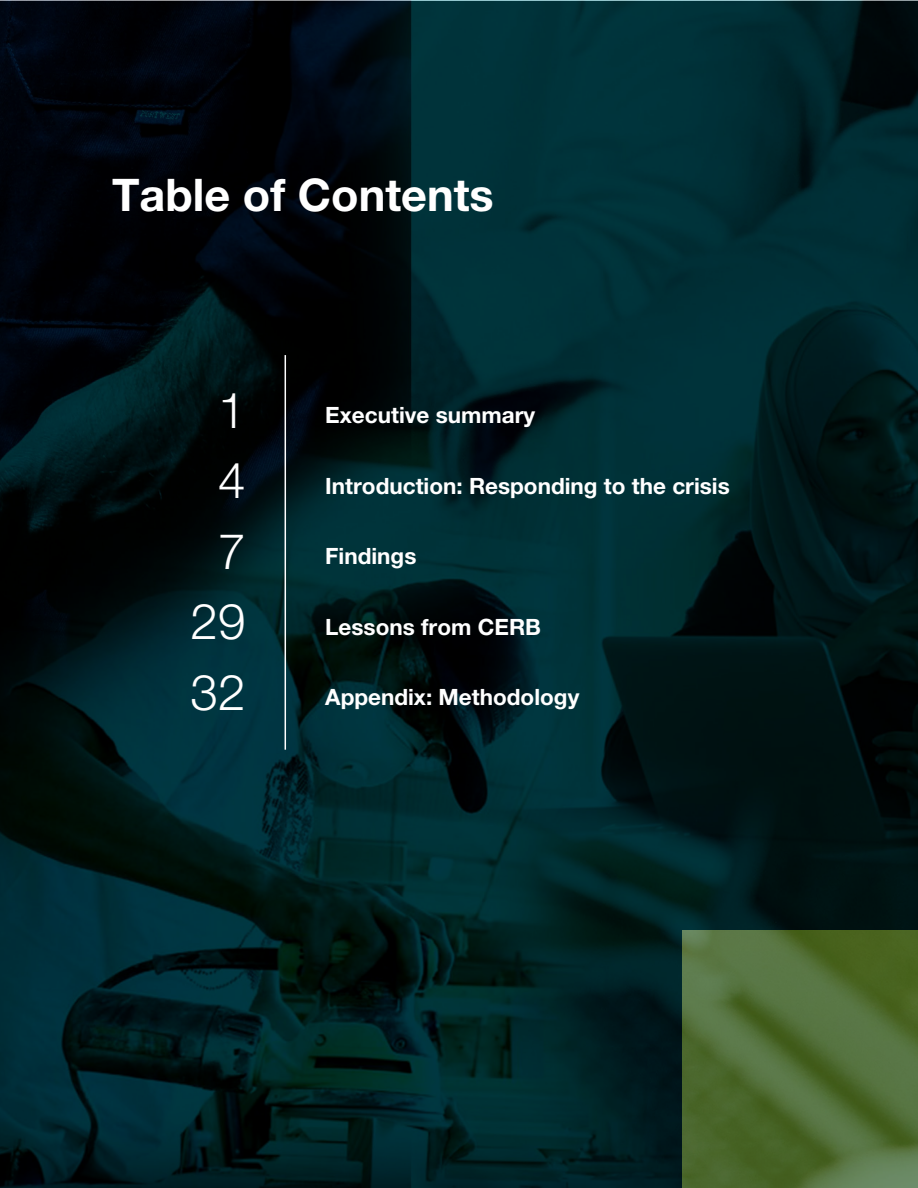
<style>
.page{position:relative;width:918px;height:1188px;background:#fff}
.page>*{position:absolute;margin:0;border:0;box-sizing:border-box;transform-origin:0 0}
.TOC_Numbers{font:300 49.5px "Helvetica Neue LT Pro";color:#fff}
.TOC_Header{font:700 45px "Helvetica Neue LT Pro";color:#fff}
.TOC_Headings{font:700 22.5px "Helvetica Neue LT Pro";color:#fff}
</style>
<div class="page">
<img style="left:0;top:0;width:918px;height:1188px">
<img style="left:683px;top:930px;width:235px;height:258px">
<hr style="left:285px;top:355px;width:1px;height:395px;background:#fff">
<p class="TOC_Header" style="left:112px;top:168px;width:383px">Table of Contents</p>
<p class="TOC_Numbers" style="left:218px;top:380px;width:29px">1</p>
<p class="TOC_Numbers" style="left:218px;top:451px;width:29px">4</p>
<p class="TOC_Numbers" style="left:218px;top:521px;width:29px">7</p>
<p class="TOC_Numbers" style="left:191px;top:592px;width:57px">29</p>
<p class="TOC_Numbers" style="left:191px;top:662px;width:57px">32</p>
<p class="TOC_Headings" style="left:325px;top:401px;width:211px">Executive summary</p>
<p class="TOC_Headings" style="left:325px;top:472px;width:406px">Introduction: Responding to the crisis</p>
<p class="TOC_Headings" style="left:325px;top:542px;width:93px">Findings</p>
<p class="TOC_Headings" style="left:325px;top:613px;width:217px">Lessons from CERB</p>
<p class="TOC_Headings" style="left:325px;top:683px;width:256px">Appendix: Methodology</p>
</div>
